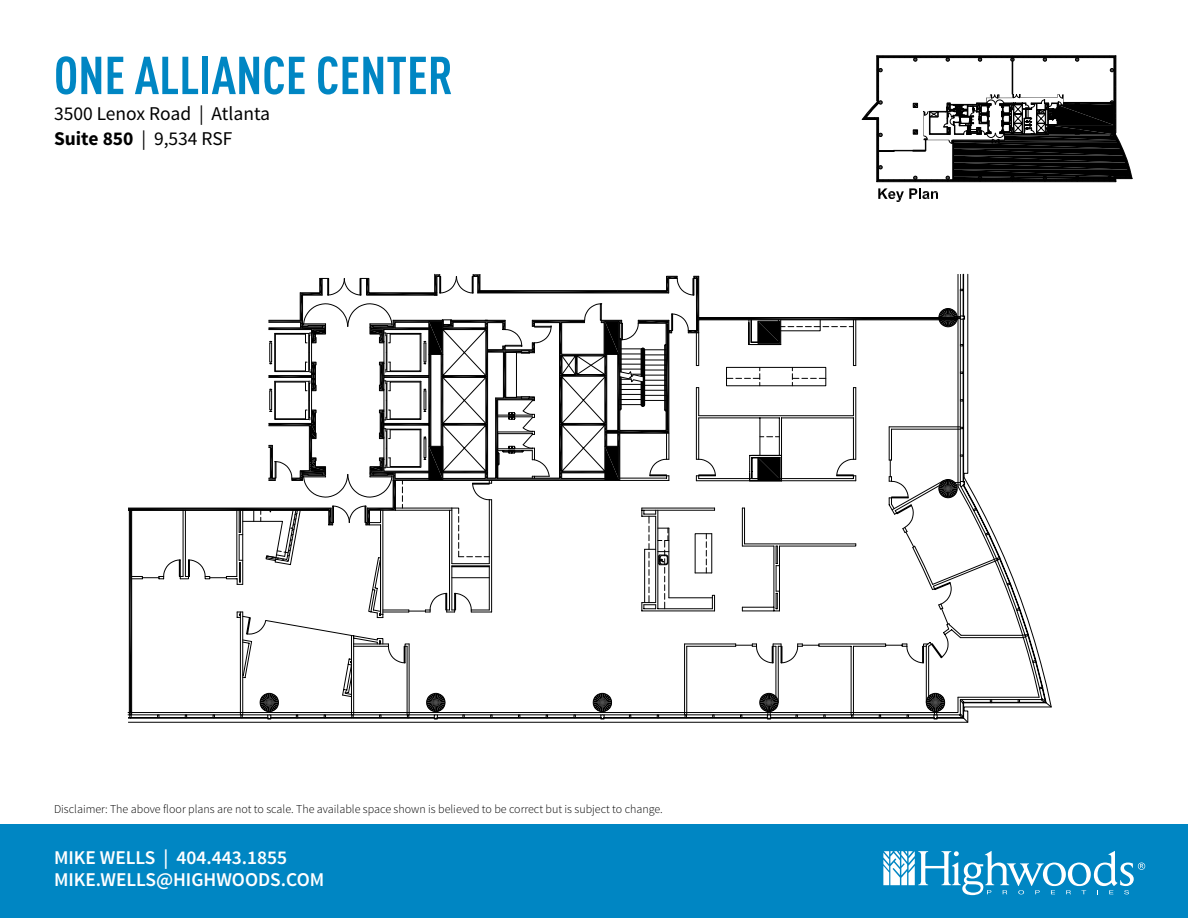
<style>
.page{position:relative;width:1188px;height:918px;background:#fff}
.page>*{position:absolute;margin:0;border:0;box-sizing:border-box;transform-origin:0 0}
.t1{font:700 condensed 52.5px "DIN Pro";color:#0086c3}
.t2{font:600 19.5px/22.5px "Source Sans Pro";color:#fff}
.t3{font:19.5px "Source Sans Pro";color:#000}
.t4{font:300 12px "Source Sans Pro";color:#000}
.s1{font-weight:700}
</style>
<div class="page">
<div style="left:0;top:825px;width:1188px;height:93px;background:#0086c3"></div>
<svg style="left:883px;top:851px;width:262px;height:44px"></svg>
<svg style="left:862px;top:55px;width:270px;height:127px"></svg>
<svg style="left:878px;top:188px;width:60px;height:14px"></svg>
<svg style="left:128px;top:274px;width:924px;height:449px"></svg>
<h1 class="t1" style="left:54px;top:37px;width:400px">ONE ALLIANCE CENTER</h1>
<h2 class="t3" style="left:54px;top:101px;width:218px">3500 Lenox Road | Atlanta</h2>
<h2 class="t3" style="left:54px;top:127px;width:180px"><span class="s1">Suite 850</span> | 9,534 RSF</h2>
<p class="t4" style="left:54px;top:802px;width:610px">Disclaimer: The above floor plans are not to scale. The available space shown is believed to be correct but is subject to change.</p>
<h2 class="t2" style="left:54px;top:846px;width:272px">MIKE WELLS | 404.443.1855<br>MIKE.WELLS@HIGHWOODS.COM</h2>
</div>
